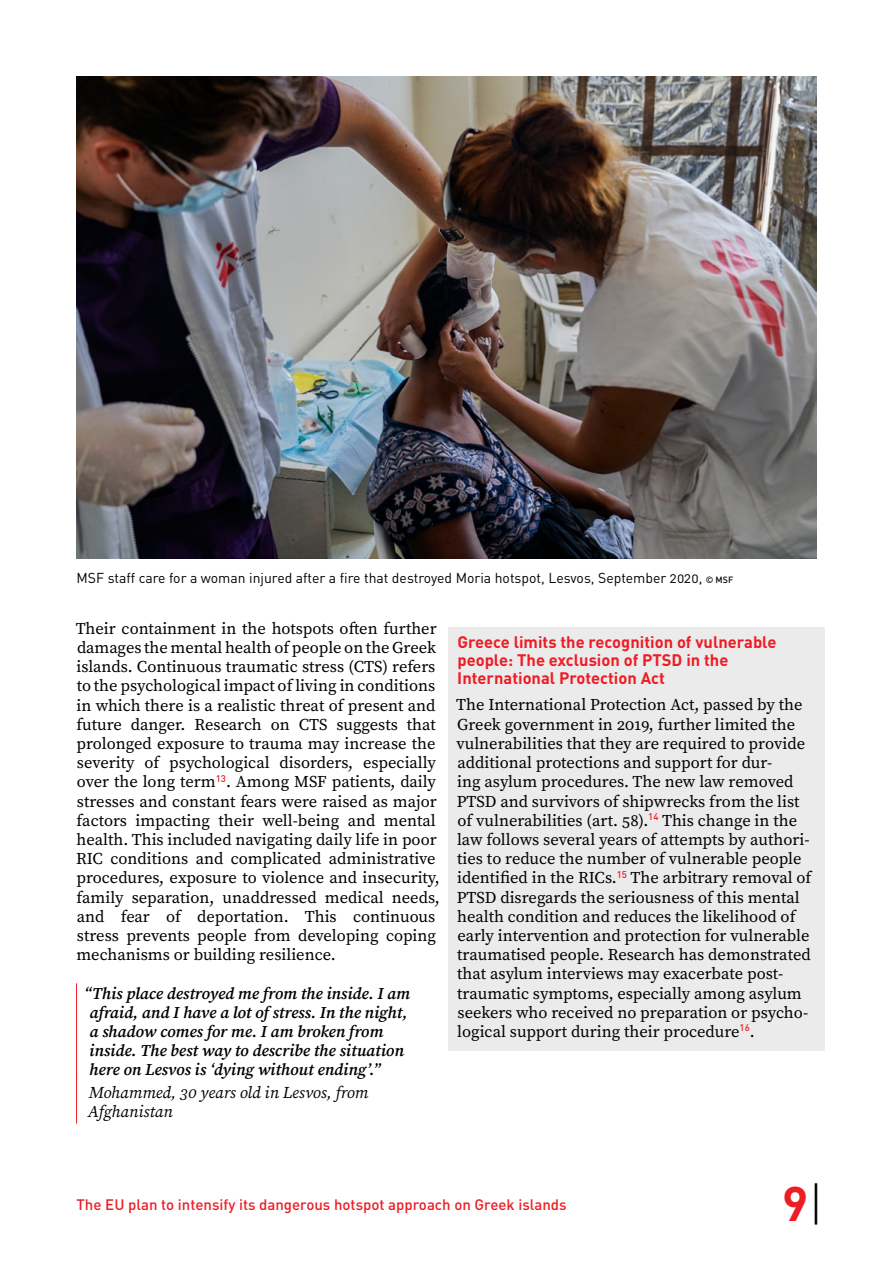
<style>
.page{position:relative;width:893px;height:1263px;background:#fff}
.page>*{position:absolute;margin:0;border:0;box-sizing:border-box;transform-origin:0 0}
.t1{font:700 48px "DIN Pro";color:#ed1d24}
.t2{font:16.5px/19.2px "Source Serif Pro";color:#000}
.t3{font:italic 600 16.5px/19.2px "Source Serif Pro";color:#000}
.t4{font:700 16.5px/18px "DIN Pro";color:#ed1d24}
.t5{font:italic 16.5px/19.2px "Source Serif Pro";color:#000}
.t6{font:500 15px "DIN Pro";color:#ed1d24}
.t7{font:14.25px "DIN Pro";color:#000}
.s1{font-weight:500;font-size:9px}
.s2{font-weight:300;color:#000}
</style>
<div class="page">
<hr style="left:76px;top:983px;width:1px;height:98px;background:#ed1d24">
<hr style="left:76px;top:1073px;width:1px;height:50px;background:#ed1d24">
<div style="left:449px;top:627px;width:376px;height:84px;background:#ebebec"></div>
<div style="left:449px;top:685px;width:376px;height:366px;background:#ebebec"></div>
<img style="left:77px;top:77px;width:739px;height:481px">
<p class="t7" style="left:77px;top:566px;width:658px">MSF staff care for a woman injured after a fire that destroyed Moria hotspot, Lesvos, September 2020, <span class="s1">© MSF</span></p>
<p class="t2" style="left:76px;top:618px;width:366px">Their containment in the hotspots often further damages the mental health of people on the Greek islands. Continuous traumatic stress (CTS) refers to the psychological impact of living in conditions in which there is a realistic threat of present and future danger. Research on CTS suggests that prolonged exposure to trauma may increase the severity of psychological disorders, especially over the long term<sup>13</sup>. Among MSF patients, daily stresses and constant fears were raised as major factors impacting their well-being and mental health. This included navigating daily life in poor RIC conditions and complicated administrative procedures, exposure to violence and insecurity, family separation, unaddressed medical needs, and fear of deportation. This continuous stress prevents people from developing coping mechanisms or building resilience.</p>
<p class="t3" style="left:89px;top:983px;width:322px;text-indent:-6px">“This place destroyed me from the inside. I am afraid, and I have a lot of stress. In the night, a shadow comes for me. I am broken from inside. The best way to describe the situation here on Lesvos is ‘dying without ending’.”</p>
<p class="t5" style="left:88px;top:1082px;width:282px">Mohammed, 30 years old in Lesvos, from<br>Afghanistan</p>
<p class="t4" style="left:457px;top:631px;width:321px">Greece limits the recognition of vulnerable people: The exclusion of PTSD in the<br>International Protection Act</p>
<p class="t2" style="left:456px;top:695px;width:357px">The International Protection Act, passed by the Greek government in 2019, further limited the vulnerabilities that they are required to provide additional protections and support for dur-<br>ing asylum procedures. The new law removed PTSD and survivors of shipwrecks from the list of vulnerabilities (art. 58).<sup>14</sup> This change in the law follows several years of attempts by authori&shy;ties to reduce the number of vulnerable people identified in the RICs.<sup>15</sup> The arbitrary removal of PTSD disregards the seriousness of this mental health condition and reduces the likelihood of early intervention and protection for vulnerable traumatised people. Research has demonstrated that asylum interviews may exacerbate post&shy;traumatic symptoms, especially among asylum seekers who received no preparation or psycho&shy;logical support during their procedure<sup>16</sup>.</p>
<p class="t6" style="left:77px;top:1193px;width:492px">The EU plan to intensify its dangerous hotspot approach on Greek islands</p>
<h1 class="t1" style="left:782px;top:1163px;width:43px">9<span class="s2">|</span></h1>
</div>
